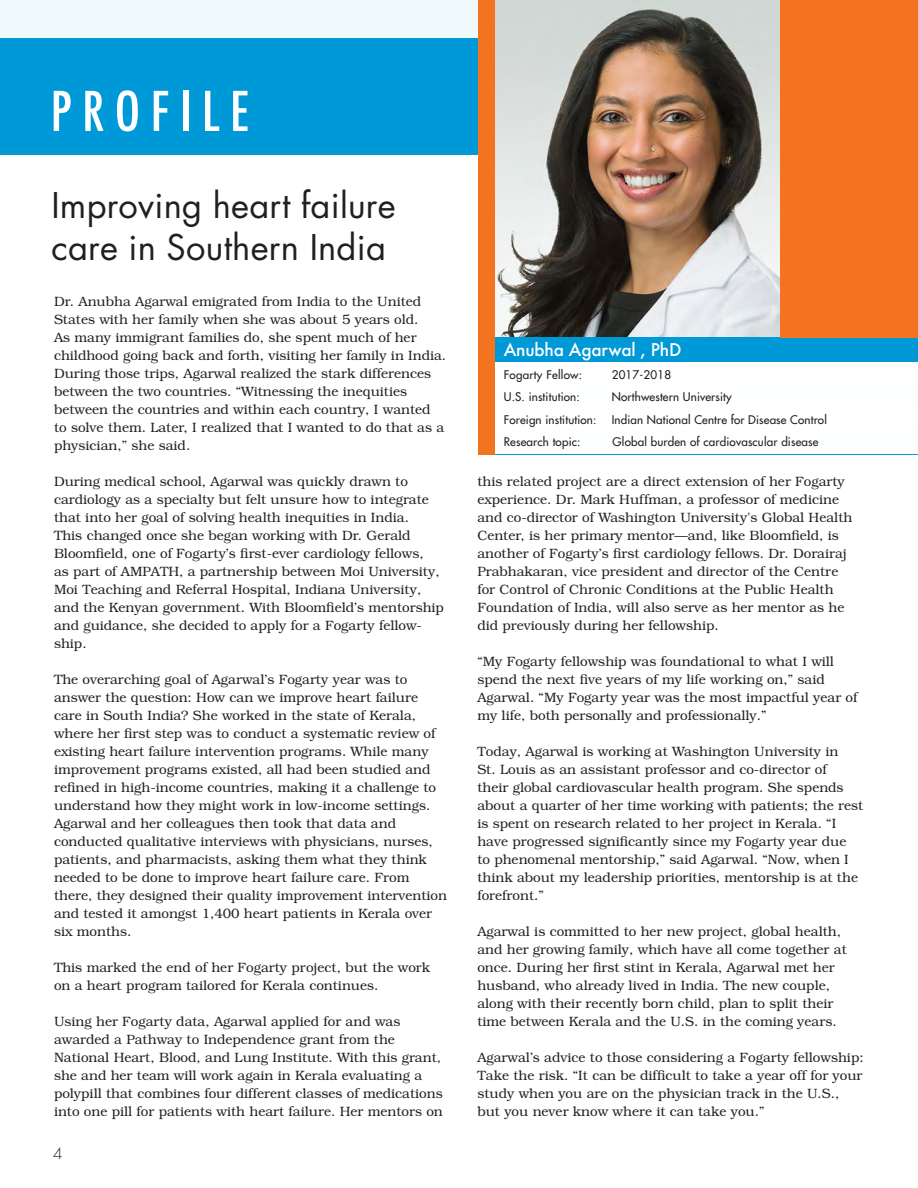
<style>
.page{position:relative;width:918px;height:1188px;background:#fff}
.page>*{position:absolute;margin:0;border:0;box-sizing:border-box;transform-origin:0 0}
.t1{font:500 condensed 53.25px "Futura";letter-spacing:.2em;color:#fff}
.t2{font:34.5px/42px "Futura Std";letter-spacing:.005em;color:#231f20}
.t3{font:500 17.1px "Futura";letter-spacing:-.01em;color:#fff}
.t4{font:300 15px "Futura Std";color:#231f20}
.t5{font:300 13.5px/18px "Bookman Std";color:#231f20}
.t6{font:500 11.7px "Futura Std";letter-spacing:.015em;color:#231f20}
</style>
<div class="page">
<div style="left:0;top:0;width:478px;height:38px;background:#f0f9fc"></div>
<div style="left:0;top:38px;width:917px;height:117px;background:#0099d8"></div>
<svg style="left:495px;top:454px;width:423px;height:1px"></svg>
<img style="left:495px;top:0;width:286px;height:337px">
<div style="left:481px;top:337px;width:437px;height:25px;background:#0099d8"></div>
<div style="left:478px;top:0;width:17px;height:455px;background:#f47321"></div>
<div style="left:781px;top:0;width:137px;height:337px;background:#f47321"></div>
<h1 class="t1" style="left:51px;top:77px;width:200px">PROFILE</h1>
<h1 class="t2" style="left:51px;top:185px;width:346px">Improving heart failure care in Southern India</h1>
<p class="t5" style="left:54px;top:293px;width:394px">Dr. Anubha Agarwal emigrated from India to the United States with her family when she was about 5 years old.<br>As many immigrant families do, she spent much of her childhood going back and forth, visiting her family in India.<br>During those trips, Agarwal realized the stark differences between the two countries. “Witnessing the inequities between the countries and within each country, I wanted to solve them. Later, I realized that I wanted to do that as a physician,” she said.</p>
<p class="t5" style="left:54px;top:473px;width:392px">During medical school, Agarwal was quickly drawn to cardiology as a specialty but felt unsure how to integrate that into her goal of solving health inequities in India.<br>This changed once she began working with Dr. Gerald Bloomfield, one of Fogarty’s first-ever cardiology fellows,<br>as part of AMPATH, a partnership between Moi University, Moi Teaching and Referral Hospital, Indiana University, and the Kenyan government. With Bloomfield’s mentorship and guidance, she decided to apply for a Fogarty fellow&shy;ship.</p>
<p class="t5" style="left:54px;top:671px;width:395px">The overarching goal of Agarwal’s Fogarty year was to answer the question: How can we improve heart failure care in South India? She worked in the state of Kerala, where her first step was to conduct a systematic review of existing heart failure intervention programs. While many improvement programs existed, all had been studied and refined in high-income countries, making it a challenge to understand how they might work in low-income settings.<br>Agarwal and her colleagues then took that data and conducted qualitative interviews with physicians, nurses, patients, and pharmacists, asking them what they think needed to be done to improve heart failure care. From there, they designed their quality improvement intervention and tested it amongst 1,400 heart patients in Kerala over six months.</p>
<p class="t5" style="left:54px;top:959px;width:378px">This marked the end of her Fogarty project, but the work on a heart program tailored for Kerala continues.</p>
<p class="t5" style="left:54px;top:1013px;width:390px">Using her Fogarty data, Agarwal applied for and was awarded a Pathway to Independence grant from the National Heart, Blood, and Lung Institute. With this grant, she and her team will work again in Kerala evaluating a polypill that combines four different classes of medications into one pill for patients with heart failure. Her mentors on</p>
<p class="t4" style="left:53px;top:1145px;width:11px">4</p>
<p class="t3" style="left:504px;top:338px;width:179px">Anubha Agarwal , PhD</p>
<p class="t6" style="left:504px;top:367px;width:80px">Fogarty Fellow:</p>
<p class="t6" style="left:612px;top:367px;width:61px">2017-2018</p>
<p class="t6" style="left:504px;top:390px;width:78px">U.S. institution:</p>
<p class="t6" style="left:612px;top:390px;width:122px">Northwestern University</p>
<p class="t6" style="left:504px;top:412px;width:94px">Foreign institution:</p>
<p class="t6" style="left:612px;top:412px;width:217px">Indian National Centre for Disease Control</p>
<p class="t6" style="left:504px;top:434px;width:78px">Research topic:</p>
<p class="t6" style="left:613px;top:434px;width:207px">Global burden of cardiovascular disease</p>
<p class="t5" style="left:477px;top:472px;width:377px">this related project are a direct extension of her Fogarty experience. Dr. Mark Huffman, a professor of medicine and co-director of Washington University's Global Health Center, is her primary mentor—and, like Bloomfield, is another of Fogarty’s first cardiology fellows. Dr. Dorairaj Prabhakaran, vice president and director of the Centre for Control of Chronic Conditions at the Public Health Foundation of India, will also serve as her mentor as he did previously during her fellowship.</p>
<p class="t5" style="left:477px;top:652px;width:382px">“My Fogarty fellowship was foundational to what I will spend the next five years of my life working on,” said Agarwal. “My Fogarty year was the most impactful year of my life, both personally and professionally.”</p>
<p class="t5" style="left:477px;top:742px;width:387px">Today, Agarwal is working at Washington University in<br>St. Louis as an assistant professor and co-director of<br>their global cardiovascular health program. She spends about a quarter of her time working with patients; the rest is spent on research related to her project in Kerala. “I have progressed significantly since my Fogarty year due<br>to phenomenal mentorship,” said Agarwal. “Now, when I think about my leadership priorities, mentorship is at the forefront.”</p>
<p class="t5" style="left:477px;top:922px;width:371px">Agarwal is committed to her new project, global health, and her growing family, which have all come together at once. During her first stint in Kerala, Agarwal met her husband, who already lived in India. The new couple, along with their recently born child, plan to split their time between Kerala and the U.S. in the coming years.</p>
<p class="t5" style="left:477px;top:1048px;width:388px">Agarwal’s advice to those considering a Fogarty fellowship:<br>Take the risk. “It can be difficult to take a year off for your study when you are on the physician track in the U.S., but you never know where it can take you.”</p>
</div>
